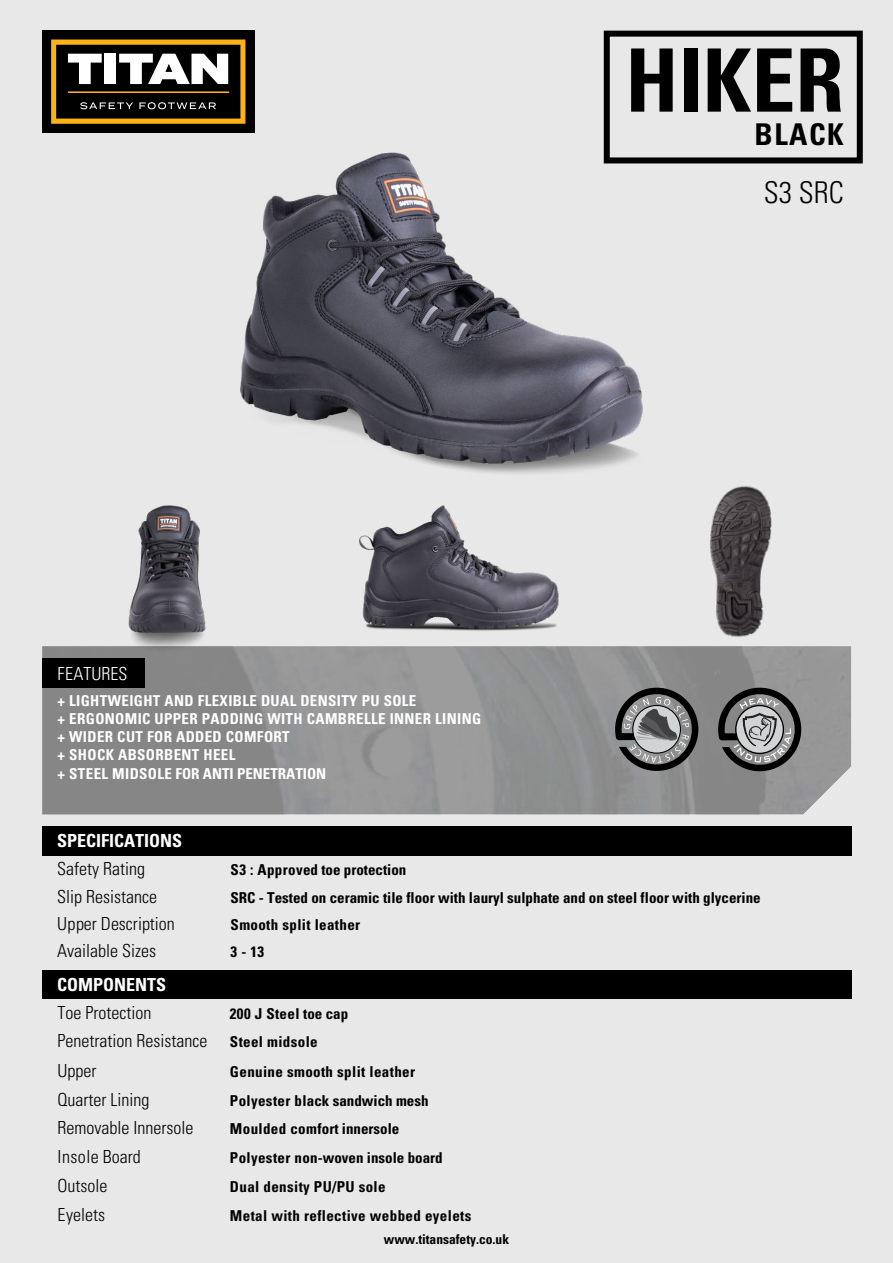
<style>
.page{position:relative;width:893px;height:1263px;background:#e8e8e8}
.page>*{position:absolute;margin:0;border:0;box-sizing:border-box;transform-origin:0 0}
.t1{font:700 condensed 87.45px "Univers LT Std";color:#000}
.t2{font:30px "Univers LT 47 Lt Cn";color:#000}
.t3{font:700 condensed 30px "Univers LT Std";letter-spacing:.05em;color:#000}
.t4{font:18px/27.3px "Univers LT 47 Lt Cn";color:#010101}
.t5{font:18px "Univers LT 67 Bd Cn";color:#fff}
.t6{font:18px "Univers LT 47 Lt Cn";color:#000}
.t7{font:18px "Univers LT 47 Lt Cn";color:#fff}
.t8{font:15px/18px "Univers LT 67 Bd Cn";letter-spacing:.025em;color:#fff}
.t9{font:15px/28.5px "Univers LT 67 Bd Cn";color:#010101}
.t10{font:15px "Univers LT 67 Bd Cn";color:#000}
.t11{font:15px "Univers LT 67 Bd Cn";letter-spacing:.025em;color:#010101}
.t12{font:15px "Univers LT 67 Bd Cn";letter-spacing:.025em;color:#000}
.t13{font:15px "Univers LT 67 Bd Cn";color:#fff}
.t14{font:13.5px "Univers LT 67 Bd Cn";color:#000}
.s1{font-family:"Univers LT 67 Bd Cn";font-size:15px}
</style>
<div class="page">
<svg style="left:42px;top:646px;width:809px;height:168px;background:#909091"></svg>
<div style="left:42px;top:827px;width:810px;height:29px;background:#000"></div>
<div style="left:43px;top:970px;width:809px;height:29px;background:#000"></div>
<div style="left:42px;top:659px;width:102px;height:29px;background:#000"></div>
<img style="left:240px;top:99px;width:411px;height:375px">
<img style="left:710px;top:486px;width:62px;height:151px">
<img style="left:341px;top:505px;width:237px;height:148px">
<img style="left:128px;top:505px;width:111px;height:156px">
<div style="left:42px;top:30px;width:212px;height:103px;background:#000"></div>
<svg style="left:51px;top:40px;width:194px;height:84px"></svg>
<div style="left:604px;top:31px;width:259px;height:132px;border:6px solid #000"></div>
<svg style="left:717px;top:686px;width:86px;height:87px;background:#777778"></svg>
<svg style="left:614px;top:686px;width:86px;height:86px;background:#727374"></svg>
<h1 class="t1" style="left:625px;top:27px;width:220px">HIKER</h1>
<h2 class="t3" style="left:755px;top:116px;width:91px">BLACK</h2>
<p class="t7" style="left:58px;top:663px;width:71px">FEATURES</p>
<p class="t8" style="left:58px;top:692px;width:425px">+ LIGHTWEIGHT AND FLEXIBLE DUAL DENSITY PU SOLE<br>+ ERGONOMIC UPPER PADDING WITH CAMBRELLE INNER LINING + WIDER CUT FOR ADDED COMFORT<br>+ SHOCK ABSORBENT HEEL</p>
<p class="t13" style="left:58px;top:764px;width:270px">+ STEEL MIDSOLE FOR ANTI PENETRATION</p>
<h2 class="t2" style="left:764px;top:174px;width:81px">S3 SRC</h2>
<p class="t5" style="left:57px;top:829px;width:127px">SPECIFICATIONS</p>
<p class="t4" style="left:57px;top:855px;width:119px">Safety Rating<br>Slip Resistance<br>Upper Description<br>Available Sizes</p>
<p class="t5" style="left:57px;top:973px;width:111px">COMPONENTS</p>
<p class="t9" style="left:231px;top:856px;width:177px">S3 : Approved toe protection</p>
<p class="t10" style="left:231px;top:888px;width:531px">SRC - Tested on ceramic tile floor with lauryl sulphate and on steel floor with glycerine</p>
<p class="t12" style="left:231px;top:915px;width:131px">Smooth split leather</p>
<p class="t11" style="left:231px;top:942px;width:35px">3 - 13</p>
<p class="t4" style="left:58px;top:999px;width:95px">Toe Protection</p>
<p class="t11" style="left:230px;top:1005px;width:120px">200 J Steel toe cap</p>
<p class="t4" style="left:58px;top:1027px;width:262px">Penetration Resistance <span class="s1">Steel midsole</span></p>
<p class="t12" style="left:230px;top:1062px;width:187px">Genuine smooth split leather</p>
<p class="t9" style="left:230px;top:1086px;width:214px">Polyester black sandwich mesh<br>Moulded comfort innersole<br>Polyester non-woven insole board</p>
<p class="t4" style="left:58px;top:1056px;width:93px;line-height:28.8px">Upper<br>Quarter Lining</p>
<p class="t6" style="left:58px;top:1117px;width:137px">Removable Innersole</p>
<p class="t4" style="left:58px;top:1142px;width:85px;line-height:29px">Insole Board<br>Outsole<br>Eyelets</p>
<p class="t11" style="left:230px;top:1177px;width:157px">Dual density PU/PU sole</p>
<p class="t11" style="left:230px;top:1206px;width:243px">Metal with reflective webbed eyelets</p>
<p class="t14" style="left:384px;top:1231px;width:127px">www.titansafety.co.uk</p>
</div>
